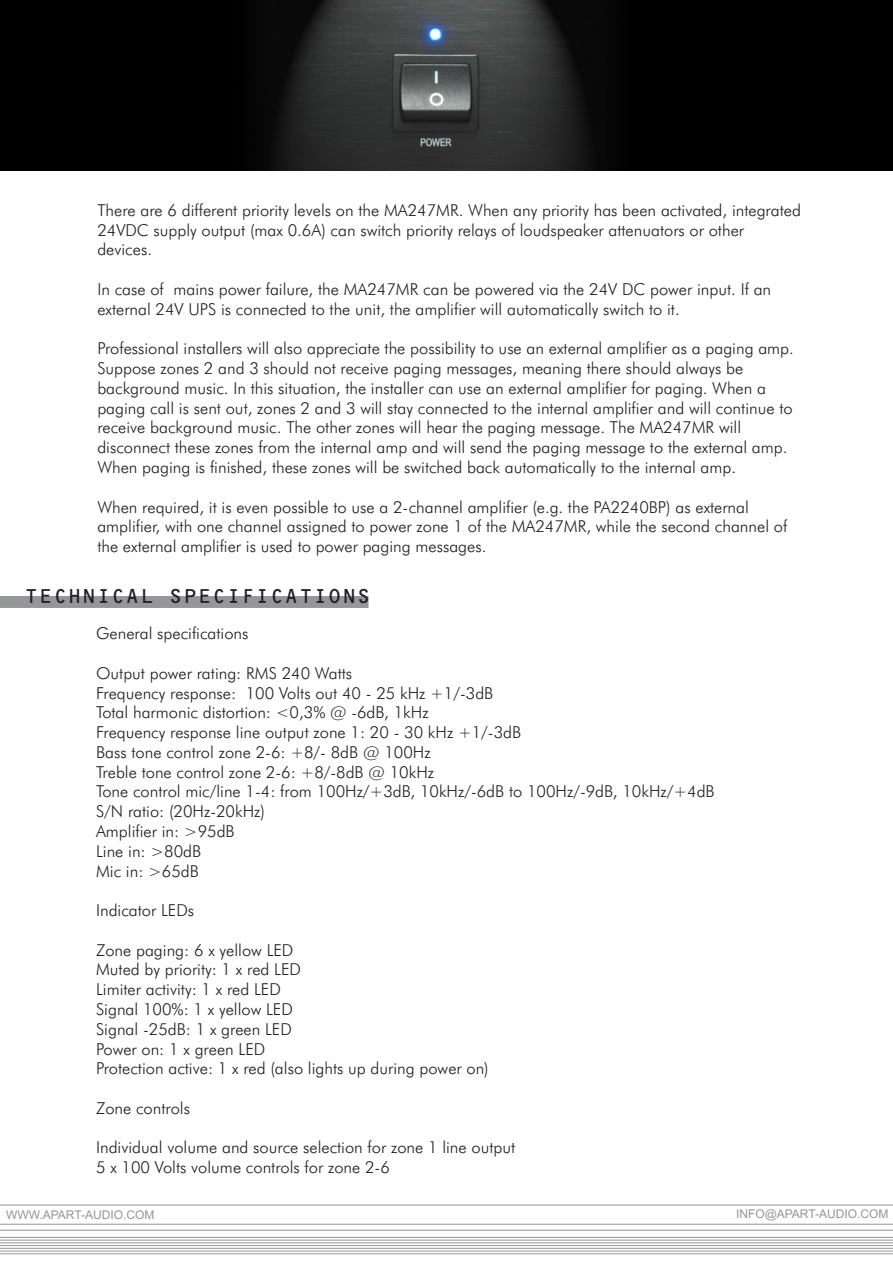
<style>
.page{position:relative;width:893px;height:1263px;background:#fff}
.page>*{position:absolute;margin:0;border:0;box-sizing:border-box;transform-origin:0 0}
.t1{font:24px "OCRB10 Pitch BT";color:#231f20}
.t2{font:300 16.5px/19.8px "Futura BT";color:#231f20}
.t3{font:12px "Arial";color:#949698}
</style>
<div class="page">
<img style="left:0;top:0;width:893px;height:170px">
<hr style="left:0;top:1204px;width:893px;height:1px;background:#949698">
<hr style="left:0;top:1224px;width:893px;height:1px;background:#949698">
<hr style="left:0;top:1230px;width:893px;height:1px;background:#949698">
<hr style="left:0;top:1237px;width:893px;height:1px;background:#949698">
<hr style="left:0;top:1240px;width:893px;height:1px;background:#949698">
<hr style="left:0;top:1242px;width:893px;height:1px;background:#949698">
<hr style="left:0;top:1245px;width:893px;height:1px;background:#949698">
<hr style="left:0;top:1248px;width:893px;height:1px;background:#949698">
<hr style="left:0;top:1251px;width:893px;height:1px;background:#949698">
<hr style="left:0;top:1253px;width:893px;height:1px;background:#949698">
<div style="left:0;top:596px;width:368px;height:12px;background:#949698"></div>
<p class="t2" style="left:97px;top:202px;width:705px">There are 6 different priority levels on the MA247MR. When any priority has been activated, integrated<br>24VDC supply output (max 0.6A) can switch priority relays of loudspeaker attenuators or other devices.</p>
<p class="t2" style="left:97px;top:281px;width:675px">In case of mains power failure, the MA247MR can be powered via the 24V DC power input. If an external 24V UPS is connected to the unit, the amplifier will automatically switch to it.</p>
<p class="t2" style="left:97px;top:340px;width:698px">Professional installers will also appreciate the possibility to use an external amplifier as a paging amp.<br>Suppose zones 2 and 3 should not receive paging messages, meaning there should always be background music. In this situation, the installer can use an external amplifier for paging. When a paging call is sent out, zones 2 and 3 will stay connected to the internal amplifier and will continue to receive background music. The other zones will hear the paging message. The MA247MR will disconnect these zones from the internal amp and will send the paging message to the external amp.<br>When paging is finished, these zones will be switched back automatically to the internal amp.</p>
<p class="t2" style="left:97px;top:498px;width:691px">When required, it is even possible to use a 2-channel amplifier (e.g. the PA2240BP) as external amplifier, with one channel assigned to power zone 1 of the MA247MR, while the second channel of the external amplifier is used to power paging messages.</p>
<h1 class="t1" style="left:24px;top:584px;width:348px">TECHNICAL SPECIFICATIONS</h1>
<p class="t2" style="left:96px;top:625px;width:154px">General specifications</p>
<p class="t2" style="left:96px;top:664px;width:620px">Output power rating: RMS 240 Watts<br>Frequency response: 100 Volts out 40 - 25 kHz +1/-3dB<br>Total harmonic distortion: &lt;0,3% @ -6dB, 1kHz<br>Frequency response line output zone 1: 20 - 30 kHz +1/-3dB<br>Bass tone control zone 2-6: +8/- 8dB @ 100Hz<br>Treble tone control zone 2-6: +8/-8dB @ 10kHz<br>Tone control mic/line 1-4: from 100Hz/+3dB, 10kHz/-6dB to 100Hz/-9dB, 10kHz/+4dB S/N ratio: (20Hz-20kHz)<br>Amplifier in: &gt;95dB<br>Line in: &gt;80dB<br>Mic in: &gt;65dB</p>
<p class="t2" style="left:96px;top:902px;width:100px">Indicator LEDs</p>
<p class="t2" style="left:96px;top:941px;width:394px">Zone paging: 6 x yellow LED<br>Muted by priority: 1 x red LED<br>Limiter activity: 1 x red LED<br>Signal 100%: 1 x yellow LED<br>Signal -25dB: 1 x green LED<br>Power on: 1 x green LED<br>Protection active: 1 x red (also lights up during power on)</p>
<p class="t2" style="left:96px;top:1100px;width:95px">Zone controls</p>
<p class="t2" style="left:96px;top:1139px;width:421px">Individual volume and source selection for zone 1 line output<br>5 x 100 Volts volume controls for zone 2-6</p>
<p class="t3" style="left:6px;top:1210px;width:150px">WWW.APART-AUDIO.COM</p>
<p class="t3" style="left:736px;top:1209px;width:154px">INFO@APART-AUDIO.COM</p>
</div>
